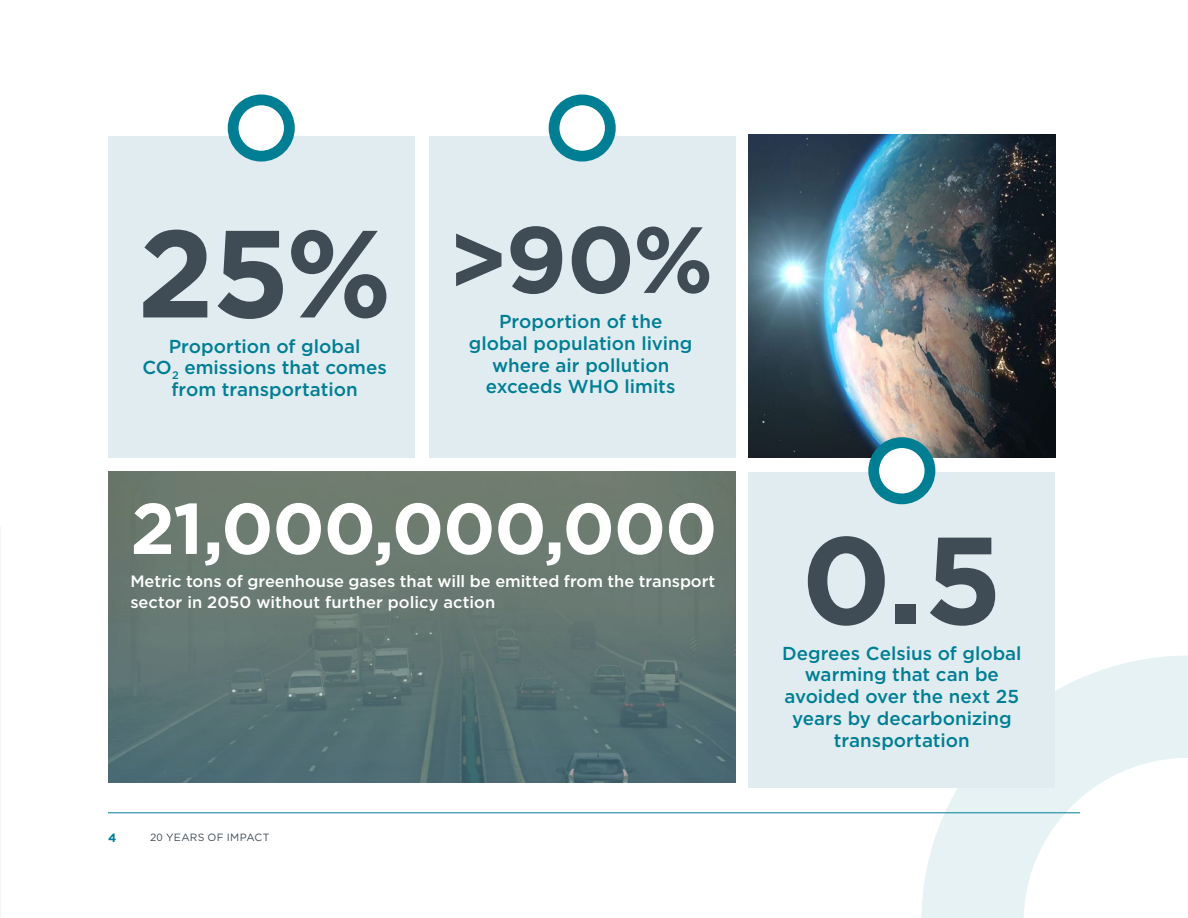
<style>
.page{position:relative;width:1188px;height:918px;background:#fff}
.page>*{position:absolute;margin:0;border:0;box-sizing:border-box;transform-origin:0 0}
.Display_blue_paragraph{font:700 123.75px "Gotham";color:#3f4b55}
.Display_blue_paragraph-2{font:700 93.75px "Gotham";color:#3f4b55}
.Display_blue_paragraph-3{font:700 71.7px "Gotham";letter-spacing:-.015em;color:#fff}
.Display_blue_paragraph-4{font:500 18.75px/21.8px "Gotham";color:#007e94;text-align:center}
.Display_blue_paragraph-5{font:500 16.5px/21px "Gotham";letter-spacing:-.005em;color:#fff}
.t1{font:700 12px "Gotham";color:#007e94}
.t2{font:10.5px "Gotham";letter-spacing:.03em;color:#3f4b55}
</style>
<div class="page">
<svg style="left:921px;top:656px;width:267px;height:262px;fill:#e6f2f4"></svg>
<hr style="left:108px;top:812px;width:972px;height:1px;background:#007e94">
<img style="left:749px;top:135px;width:306px;height:323px">
<img style="left:108px;top:472px;width:627px;height:311px">
<div style="left:429px;top:136px;width:306px;height:322px;background:#e1ecf0"></div>
<div style="left:749px;top:472px;width:306px;height:315px;background:#e1ecf0"></div>
<div style="left:108px;top:136px;width:307px;height:322px;background:#e1ecf0"></div>
<svg style="left:554px;top:100px;width:56px;height:56px"></svg>
<div style="left:549px;top:94px;width:67px;height:68px;border:11px solid #007e94;border-radius:50%"></div>
<svg style="left:874px;top:443px;width:56px;height:56px"></svg>
<div style="left:868px;top:437px;width:67px;height:67px;border:11px solid #007e94;border-radius:50%"></div>
<svg style="left:233px;top:100px;width:56px;height:56px"></svg>
<div style="left:228px;top:94px;width:67px;height:68px;border:11px solid #007e94;border-radius:50%"></div>
<p class="Display_blue_paragraph" style="left:137px;top:192px;width:256px">25%</p>
<p class="Display_blue_paragraph-4" style="left:142px;top:335px;width:246px">Proportion of global<br>CO<sub>2</sub> emissions that comes from transportation</p>
<p class="Display_blue_paragraph-2" style="left:448px;top:198px;width:267px">&gt;90%</p>
<p class="Display_blue_paragraph-4" style="left:469px;top:310px;width:225px">Proportion of the global population living where air pollution exceeds WHO limits</p>
<p class="Display_blue_paragraph-3" style="left:130px;top:481px;width:589px">21,000,000,000</p>
<p class="Display_blue_paragraph-5" style="left:130px;top:570px;width:587px">Metric tons of greenhouse gases that will be emitted from the transport sector in 2050 without further policy action</p>
<p class="t1" style="left:108px;top:830px;width:10px">4</p>
<p class="t2" style="left:150px;top:830px;width:121px">20 YEARS OF IMPACT</p>
<p class="Display_blue_paragraph" style="left:801px;top:498px;width:203px">0.5</p>
<p class="Display_blue_paragraph-4" style="left:782px;top:642px;width:241px">Degrees Celsius of global</p>
<p class="Display_blue_paragraph-4" style="left:785px;top:664px;width:236px">warming that can be avoided over the next 25 years by decarbonizing transportation</p>
</div>
